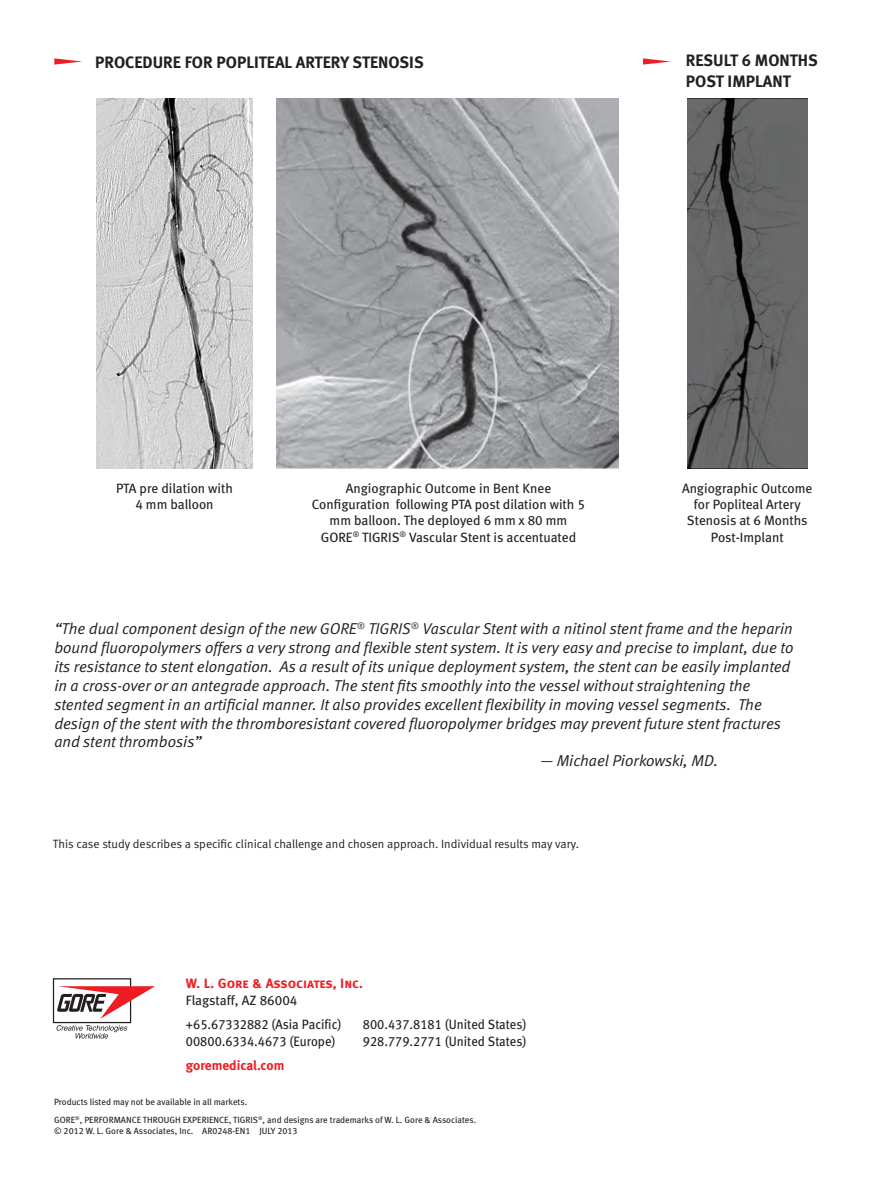
<style>
.page{position:relative;width:891px;height:1188px;background:#fff}
.page>*{position:absolute;margin:0;border:0;box-sizing:border-box;transform-origin:0 0}
.t1{font:16.5px/21px "Meta Bold LF";color:#231f20}
.t2{font:italic 15.75px/18.9px "Meta Normal LF";color:#231f20}
.t3{font:13.5px/16.2px "Meta Book LF";color:#231f20;text-align:center}
.t4{font:13.5px "Meta Book LF";color:#231f20;scale:.95 1}
.t5{font:13.5px/16.2px "Meta Bold LF Caps";letter-spacing:-.005em;color:#ee1d23}
.t6{font:13.5px "Meta Bold LF";color:#ee1d23}
.t7{font:12px "Meta Normal LF";color:#231f20}
.t8{font:9px "Meta Book LF";color:#231f20}
.s1{font-family:"Meta Book LF";color:#231f20}
</style>
<div class="page">
<div style="left:53px;top:978px;width:78px;height:45px;border:1px solid #231f20"></div>
<svg style="left:56px;top:1025px;width:71px;height:14px"></svg>
<svg style="left:57px;top:986px;width:98px;height:33px"></svg>
<img style="left:96px;top:98px;width:157px;height:370px">
<img style="left:276px;top:98px;width:343px;height:371px">
<img style="left:687px;top:98px;width:120px;height:371px">
<svg style="left:54px;top:58px;width:28px;height:7px"></svg>
<svg style="left:643px;top:58px;width:28px;height:7px"></svg>
<p class="t1" style="left:95px;top:52px;width:330px">PROCEDURE FOR POPLITEAL ARTERY STENOSIS</p>
<p class="t1" style="left:686px;top:50px;width:133px">RESULT 6 MONTHS<br>POST IMPLANT</p>
<p class="t3" style="left:116px;top:480px;width:118px">PTA pre dilation with<br>4 mm balloon</p>
<p class="t3" style="left:312px;top:480px;width:275px">Angiographic Outcome in Bent Knee Configuration following PTA post dilation with 5 mm balloon. The deployed 6 mm x 80 mm GORE<sup>®</sup> TIGRIS<sup>®</sup> Vascular Stent is accentuated</p>
<p class="t3" style="left:682px;top:480px;width:132px">Angiographic Outcome for Popliteal Artery<br>Stenosis at 6 Months<br>Post-Implant</p>
<p class="t2" style="left:54px;top:619px;width:741px">“The dual component design of the new GORE<sup>®</sup> TIGRIS<sup>®</sup> Vascular Stent with a nitinol stent frame and the heparin bound fluoropolymers offers a very strong and flexible stent system. It is very easy and precise to implant, due to its resistance to stent elongation. As a result of its unique deployment system, the stent can be easily implanted in a cross-over or an antegrade approach. The stent fits smoothly into the vessel without straightening the stented segment in an artificial manner. It also provides excellent flexibility in moving vessel segments. The design of the stent with the thromboresistant covered fluoropolymer bridges may prevent future stent fractures and stent thrombosis”</p>
<p class="t2" style="left:540px;top:751px;width:179px">— Michael Piorkowski, MD.</p>
<p class="t7" style="left:53px;top:837px;width:528px">This case study describes a specific clinical challenge and chosen approach. Individual results may vary.</p>
<p class="t5" style="left:186px;top:975px;width:178px">W. L. Gore &amp; Associates, Inc.<br><span class="s1">Flagstaff, AZ 86004</span></p>
<p class="t4" style="left:186px;top:1017px;width:165px">+65.67332882 (Asia Pacific)</p>
<p class="t4" style="left:363px;top:1017px;width:173px">800.437.8181 (United States)</p>
<p class="t4" style="left:186px;top:1033px;width:159px">00800.6334.4673 (Europe)</p>
<p class="t4" style="left:363px;top:1033px;width:173px">928.779.2771 (United States)</p>
<p class="t6" style="left:186px;top:1058px;width:100px">goremedical.com</p>
<p class="t8" style="left:54px;top:1097px;width:195px">Products listed may not be available in all markets.</p>
<p class="t8" style="left:54px;top:1114px;width:424px">GORE<sup>®</sup>, PERFORMANCE THROUGH EXPERIENCE, TIGRIS<sup>®</sup>, and designs are trademarks of W. L. Gore &amp; Associates.</p>
<p class="t8" style="left:54px;top:1125px;width:245px">© 2012 W. L. Gore &amp; Associates, Inc. AR0248-EN1 JULY 2013</p>
</div>
